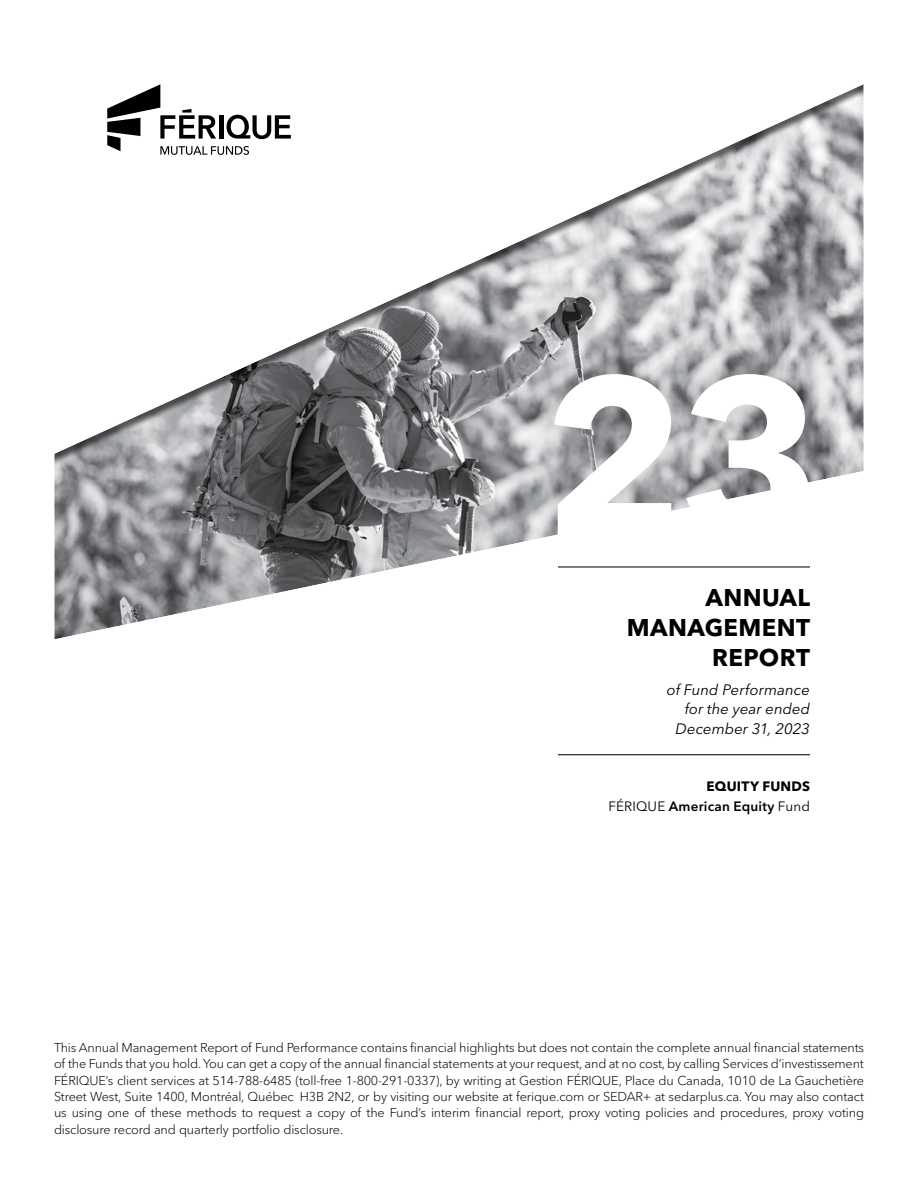
<style>
.page{position:relative;width:918px;height:1188px;background:#fff}
.page>*{position:absolute;margin:0;border:0;box-sizing:border-box;transform-origin:0 0}
.t1{font:700 222px "Avenir Next LT Pro";color:#fff}
.t2{font:700 24px/30px "Avenir Next LT Pro";letter-spacing:.015em;color:#000;text-align:right}
.t3{font:italic 15px/19.5px "Avenir Next LT Pro";color:#000}
.Noms_des_fonds_C1{font:600 13.5px "Avenir Next LT Pro";letter-spacing:.015em;color:#000}
.Noms_des_section_C1{font:700 13.5px "Avenir Next LT Pro";letter-spacing:.015em;color:#000}
.t4{font:300 12.75px/16.5px "Avenir Next LT Pro";letter-spacing:-.015em;color:#000;text-align:justify}
.s1{font-weight:400}
</style>
<div class="page">
<svg style="left:54px;top:479px;width:770px;height:160px"></svg>
<svg style="left:54px;top:84px;width:810px;height:395px"></svg>
<svg style="left:107px;top:84px;width:184px;height:71px"></svg>
<hr style="left:558px;top:566px;width:252px;height:1px;background:#000">
<hr style="left:558px;top:754px;width:252px;height:1px;background:#000">
<p class="t1" style="left:543px;top:322px;width:282px">23</p>
<p class="t2" style="left:627px;top:583px;width:185px">ANNUAL<br>MANAGEMENT<br>REPORT</p>
<p class="t3" style="left:667px;top:680px;width:145px;text-align:right">of Fund Performance for the year ended<br>December 31, 2023</p>
<p class="t2" style="left:707px;top:583px;width:105px">INTERIM</p>
<p class="t3" style="left:713px;top:700px;width:56px;text-indent:-45px">for the period<br>June 0</p>
<p class="Noms_des_section_C1" style="left:707px;top:778px;width:105px">EQUITY FUNDS</p>
<p class="Noms_des_fonds_C1" style="left:609px;top:798px;width:203px"><span class="s1">FÉRIQUE</span> American Equity <span class="s1">Fund</span></p>
<p class="t4" style="left:54px;top:1039px;width:812px">This Annual Management Report of Fund Performance contains financial highlights but does not contain the complete annual financial statements of the Funds that you hold. You can get a copy of the annual financial statements at your request, and at no cost, by calling Services d’investissement FÉRIQUE’s client services at 514-788-6485 (toll-free 1-800‑291‑0337), by writing at Gestion FÉRIQUE, Place du Canada, 1010 de La Gauchetière Street West, Suite 1400, Montréal, Québec H3B 2N2, or by visiting our website at ferique.com or SEDAR+ at sedarplus.ca. You may also contact us using one of these methods to request a copy of the Fund’s interim financial report, proxy voting policies and procedures, proxy voting disclosure record and quarterly portfolio disclosure.</p>
</div>
